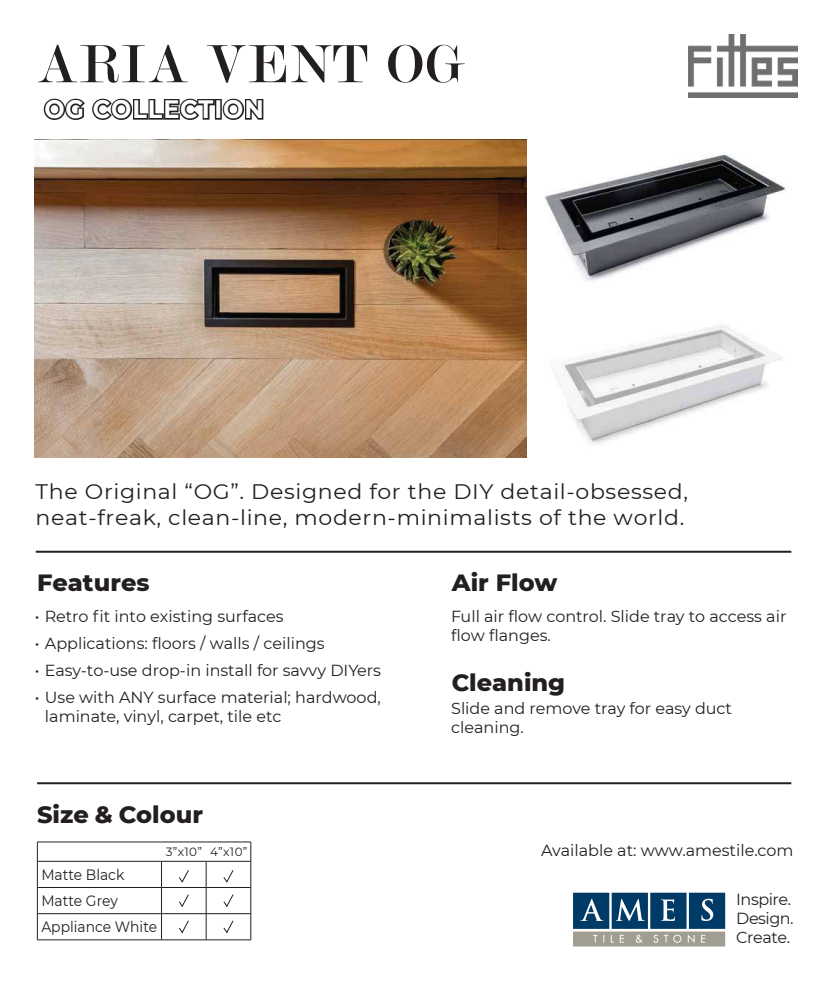
<style>
.page{position:relative;width:828px;height:982px;background:#fff}
.page>*{position:absolute;margin:0;border:0;box-sizing:border-box;transform-origin:0 0}
.t1{font:57.3px "Modern";letter-spacing:.05em;color:#231f20}
.t2{font:700 25.2px "Montserrat";letter-spacing:.04em;color:#fff;scale:.95 1}
.t3{font:800 24px "Montserrat";color:#231f20}
.t4{font:21px/25.2px "Montserrat";letter-spacing:.03em;color:#231f20;scale:1.05 1}
.t5{font:16px/19.2px "Montserrat";color:#231f20}
.t6{font:16px/19.2px "Montserrat";letter-spacing:-.03em;color:#231f20}
.t7{font:15px/26.2px "Montserrat";color:#231f20;scale:.93 1}
.t8{font:12px "Montserrat";letter-spacing:.035em;color:#231f20}
</style>
<div class="page">
<svg style="left:573px;top:892px;width:152px;height:54px;background:#55758c"></svg>
<svg style="left:43px;top:98px;width:221px;height:22px"></svg>
<hr style="left:37px;top:782px;width:754px;height:2px;background:#231f20">
<hr style="left:37px;top:841px;width:125px;height:1px;background:#231f20">
<hr style="left:162px;top:841px;width:44px;height:1px;background:#231f20">
<hr style="left:206px;top:841px;width:45px;height:1px;background:#231f20">
<hr style="left:37px;top:861px;width:125px;height:1px;background:#231f20">
<hr style="left:162px;top:861px;width:44px;height:1px;background:#231f20">
<hr style="left:206px;top:861px;width:45px;height:1px;background:#231f20">
<hr style="left:37px;top:887px;width:125px;height:1px;background:#231f20">
<hr style="left:162px;top:887px;width:44px;height:1px;background:#231f20">
<hr style="left:206px;top:887px;width:45px;height:1px;background:#231f20">
<hr style="left:37px;top:913px;width:125px;height:1px;background:#231f20">
<svg style="left:37px;top:842px;width:1px;height:97px"></svg>
<hr style="left:162px;top:913px;width:44px;height:1px;background:#231f20">
<svg style="left:161px;top:861px;width:1px;height:78px"></svg>
<hr style="left:206px;top:913px;width:45px;height:1px;background:#231f20">
<svg style="left:206px;top:861px;width:1px;height:78px"></svg>
<hr style="left:37px;top:939px;width:125px;height:1px;background:#231f20">
<hr style="left:162px;top:939px;width:44px;height:1px;background:#231f20">
<hr style="left:206px;top:939px;width:45px;height:1px;background:#231f20">
<hr style="left:251px;top:842px;width:1px;height:98px;background:#231f20">
<img style="left:35px;top:140px;width:492px;height:317px">
<img style="left:545px;top:154px;width:242px;height:127px">
<img style="left:554px;top:324px;width:228px;height:119px">
<hr style="left:36px;top:551px;width:755px;height:2px;background:#231f20">
<svg style="left:179px;top:870px;width:10px;height:13px"></svg>
<svg style="left:223px;top:870px;width:11px;height:13px"></svg>
<svg style="left:179px;top:894px;width:10px;height:13px"></svg>
<svg style="left:223px;top:894px;width:11px;height:13px"></svg>
<svg style="left:179px;top:920px;width:10px;height:14px"></svg>
<svg style="left:223px;top:920px;width:11px;height:14px"></svg>
<img style="left:688px;top:35px;width:109px;height:62px">
<h1 class="t1" style="left:37px;top:35px;width:428px">ARIA VENT OG</h1>
<h2 class="t2" style="left:44px;top:91px;width:233px">OG COLLECTION</h2>
<h3 class="t4" style="left:36px;top:478px;width:623px">The Original “OG”. Designed for the DIY detail-obsessed, neat-freak, clean-line, modern-minimalists of the world.</h3>
<h3 class="t3" style="left:37px;top:564px;width:114px">Features</h3>
<p class="t5" style="left:35px;top:606px;width:251px">• Retro fit into existing surfaces</p>
<p class="t5" style="left:35px;top:633px;width:291px">• Applications: floors / walls / ceilings</p>
<p class="t5" style="left:35px;top:660px;width:348px">• Easy-to-use drop-in install for savvy DIYers</p>
<p class="t5" style="left:45px;top:687px;width:337px;text-indent:-10px">• Use with ANY surface material; hardwood, laminate, vinyl, carpet, tile etc</p>
<h3 class="t3" style="left:37px;top:796px;width:167px">Size &amp; Colour</h3>
<p class="t7" style="left:41px;top:861px;width:126px">Matte Black<br>Matte Grey<br>Appliance White</p>
<p class="t8" style="left:166px;top:843px;width:83px">3”x10” 4”x10”</p>
<h3 class="t3" style="left:452px;top:564px;width:107px">Air Flow</h3>
<p class="t5" style="left:451px;top:606px;width:337px">Full air flow control. Slide tray to access air flow flanges.</p>
<h3 class="t3" style="left:452px;top:664px;width:115px">Cleaning</h3>
<p class="t5" style="left:451px;top:698px;width:282px">Slide and remove tray for easy duct cleaning.</p>
<p class="t5" style="left:541px;top:839px;width:254px">Available at: www.amestile.com</p>
<p class="t6" style="left:736px;top:888px;width:59px">Inspire.<br>Design.<br>Create.</p>
</div>
